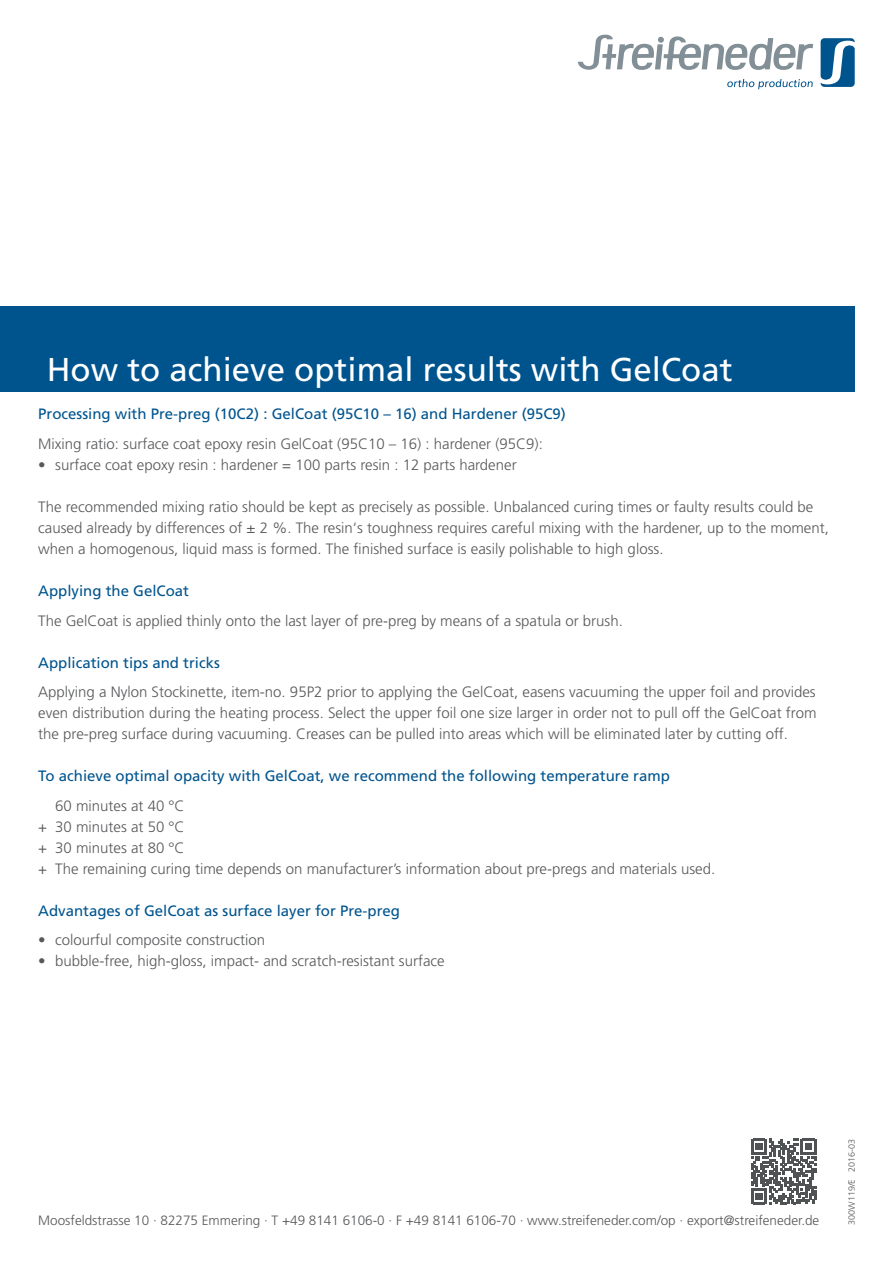
<style>
.page{position:relative;width:893px;height:1263px;background:#fff}
.page>*{position:absolute;margin:0;border:0;box-sizing:border-box;transform-origin:0 0}
.t1{font:33px "Frutiger LT";color:#fff}
.t2{font:300 15px/21px "Frutiger LT";color:#57585a}
.t3{font:15px "Frutiger LT";color:#00548e}
.t4{font:300 13.5px "Frutiger LT";color:#57585a}
.t5{font:300 9px "Frutiger LT";color:#57585a}
</style>
<div class="page">
<svg style="left:751px;top:1139px;width:65px;height:65px"></svg>
<div style="left:0;top:306px;width:855px;height:85px;background:#00548e"></div>
<svg style="left:821px;top:38px;width:34px;height:49px"></svg>
<svg style="left:727px;top:79px;width:86px;height:10px"></svg>
<svg style="left:578px;top:35px;width:235px;height:35px"></svg>
<h1 class="t1" style="left:47px;top:350px;width:687px">How to achieve optimal results with GelCoat</h1>
<p class="t3" style="left:38px;top:405px;width:529px">Processing with Pre-preg (10C2) : GelCoat (95C10 – 16) and Hardener (95C9)</p>
<p class="t2" style="left:38px;top:433px;width:506px">Mixing ratio: surface coat epoxy resin GelCoat (95C10 – 16) : hardener (95C9):</p>
<p class="t2" style="left:38px;top:454px;width:480px">• surface coat epoxy resin : hardener = 100 parts resin : 12 parts hardener</p>
<p class="t2" style="left:38px;top:496px;width:792px">The recommended mixing ratio should be kept as precisely as possible. Unbalanced curing times or faulty results could be caused already by differences of ± 2 %. The resin‘s toughness requires careful mixing with the hardener, up to the moment, when a homogenous, liquid mass is formed. The finished surface is easily polishable to high gloss.</p>
<p class="t3" style="left:38px;top:582px;width:152px">Applying the GelCoat</p>
<p class="t2" style="left:38px;top:610px;width:586px">The GelCoat is applied thinly onto the last layer of pre-preg by means of a spatula or brush.</p>
<p class="t3" style="left:38px;top:653px;width:183px">Application tips and tricks</p>
<p class="t2" style="left:38px;top:681px;width:780px;text-align:justify">Applying a Nylon Stockinette, item-no. 95P2 prior to applying the GelCoat, easens vacuuming the upper foil and provides even distribution during the heating process. Select the upper foil one size larger in order not to pull off the GelCoat from the pre-preg surface during vacuuming. Creases can be pulled into areas which will be eliminated later by cutting off.</p>
<p class="t3" style="left:38px;top:767px;width:633px">To achieve optimal opacity with GelCoat, we recommend the following temperature ramp</p>
<p class="t2" style="left:38px;top:795px;width:678px;text-indent:17px">60 minutes at 40 °C<br>+ 30 minutes at 50 °C<br>+ 30 minutes at 80 °C<br>+ The remaining curing time depends on manufacturer’s information about pre-pregs and materials used.</p>
<p class="t3" style="left:38px;top:901px;width:363px">Advantages of GelCoat as surface layer for Pre-preg</p>
<p class="t2" style="left:38px;top:930px;width:229px">• colourful composite construction</p>
<p class="t2" style="left:38px;top:951px;width:408px">• bubble-free, high-gloss, impact- and scratch-resistant surface</p>
<p class="t4" style="left:38px;top:1212px;width:783px">Moosfeldstrasse 10 · 82275 Emmering · T +49 8141 6106-0 · F +49 8141 6106-70 · www.streifeneder.com/op · export@streifeneder.de</p>
<p class="t5" style="left:846px;top:1225px;width:88px;rotate:-90deg">300W119/E 2016-03</p>
</div>
